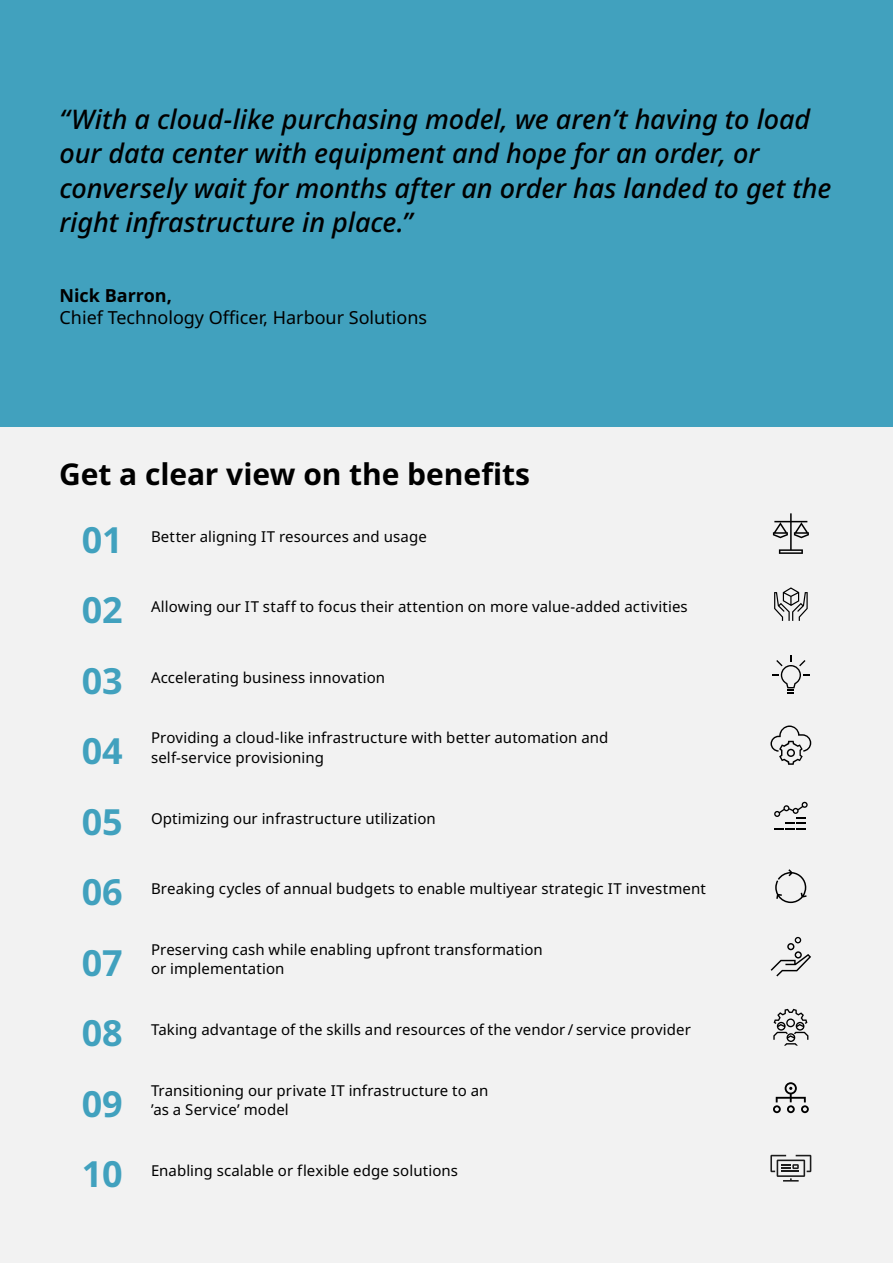
<style>
.page{position:relative;width:893px;height:1263px;background:#fff}
.page>*{position:absolute;margin:0;border:0;box-sizing:border-box;transform-origin:0 0}
.t1{font:700 36px "Noto Sans";color:#41a1be}
.t2{font:700 30px "Noto Sans";letter-spacing:-.005em;color:#000}
.t3{font:italic 500 27px/34.5px "Noto Sans";letter-spacing:-.005em;color:#000}
.t4{font:18px "Noto Sans";color:#000}
.t5{font:700 18px "Noto Sans";color:#000}
.t6{font:15px/19.5px "Noto Sans";letter-spacing:.005em;color:#000}
</style>
<div class="page">
<div style="left:0;top:0;width:893px;height:428px;background:#41a1be"></div>
<div style="left:0;top:428px;width:893px;height:835px;background:#f2f2f2"></div>
<svg style="left:773px;top:513px;width:36px;height:41px"></svg>
<svg style="left:774px;top:587px;width:34px;height:34px"></svg>
<svg style="left:772px;top:655px;width:38px;height:39px"></svg>
<svg style="left:770px;top:725px;width:41px;height:40px"></svg>
<svg style="left:774px;top:802px;width:34px;height:27px"></svg>
<svg style="left:775px;top:869px;width:32px;height:34px"></svg>
<svg style="left:771px;top:937px;width:40px;height:39px"></svg>
<svg style="left:773px;top:1009px;width:35px;height:36px"></svg>
<svg style="left:773px;top:1082px;width:36px;height:31px"></svg>
<svg style="left:770px;top:1155px;width:41px;height:26px"></svg>
<h3 class="t3" style="left:60px;top:102px;width:773px">“With a cloud-like purchasing model, we aren’t having to load our data center with equipment and hope for an order, or conversely wait for months after an order has landed to get the right infrastructure in place.”</h3>
<p class="t5" style="left:60px;top:285px;width:114px">Nick Barron,</p>
<p class="t4" style="left:60px;top:307px;width:369px">Chief Technology Officer, Harbour Solutions</p>
<h2 class="t2" style="left:59px;top:457px;width:472px">Get a clear view on the benefits</h2>
<h1 class="t1" style="left:82px;top:519px;width:43px">01</h1>
<p class="t6" style="left:151px;top:527px;width:277px">Better aligning IT resources and usage</p>
<h1 class="t1" style="left:82px;top:590px;width:43px">02</h1>
<p class="t6" style="left:151px;top:597px;width:538px">Allowing our IT staff to focus their attention on more value-added activities</p>
<h1 class="t1" style="left:82px;top:660px;width:43px">03</h1>
<p class="t6" style="left:151px;top:668px;width:236px">Accelerating business innovation</p>
<h1 class="t1" style="left:82px;top:731px;width:43px">04</h1>
<p class="t6" style="left:151px;top:728px;width:459px">Providing a cloud-like infrastructure with better automation and self-service provisioning</p>
<h1 class="t1" style="left:82px;top:801px;width:43px">05</h1>
<p class="t6" style="left:151px;top:809px;width:286px">Optimizing our infrastructure utilization</p>
<h1 class="t1" style="left:82px;top:872px;width:43px">06</h1>
<p class="t6" style="left:151px;top:879px;width:556px">Breaking cycles of annual budgets to enable multiyear strategic IT investment</p>
<h1 class="t1" style="left:82px;top:942px;width:43px">07</h1>
<p class="t6" style="left:151px;top:940px;width:393px">Preserving cash while enabling upfront transformation or implementation</p>
<h1 class="t1" style="left:82px;top:1013px;width:43px">08</h1>
<p class="t6" style="left:151px;top:1020px;width:541px">Taking advantage of the skills and resources of the vendor / service provider</p>
<h1 class="t1" style="left:82px;top:1083px;width:43px">09</h1>
<p class="t6" style="left:151px;top:1081px;width:339px">Transitioning our private IT infrastructure to an ’as a Service’ model</p>
<h1 class="t1" style="left:82px;top:1154px;width:43px">10</h1>
<p class="t6" style="left:151px;top:1161px;width:308px">Enabling scalable or flexible edge solutions</p>
</div>
